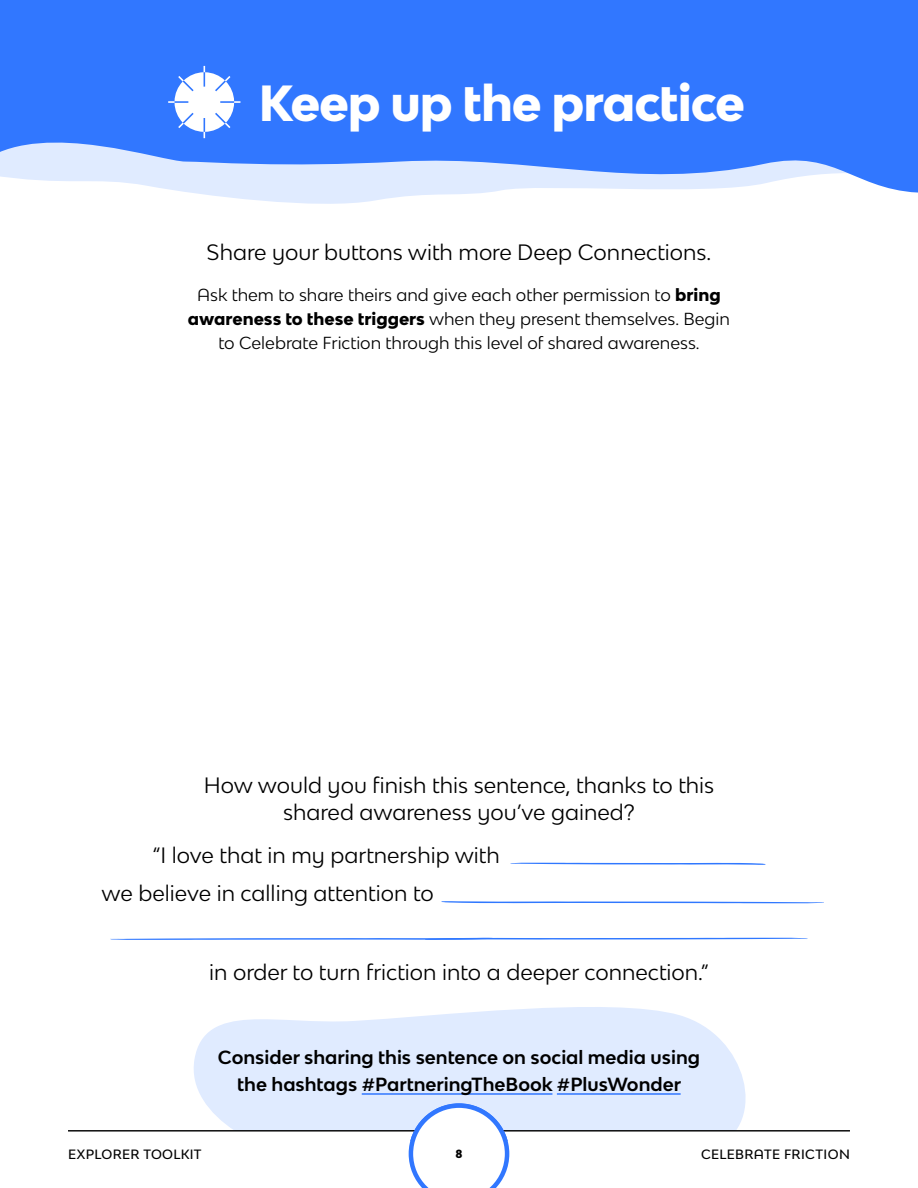
<style>
.page{position:relative;width:918px;height:1188px;background:#fff}
.page>*{position:absolute;margin:0;border:0;box-sizing:border-box;transform-origin:0 0}
.t1{font:800 48px "Bw Modelica SS01";letter-spacing:-.025em;color:#fff}
.t2{font:21px/27px "Bw Modelica SS01";color:#000;text-align:center}
.t3{font:700 18px/27px "Bw Modelica SS01";color:#000;text-align:center}
.t4{font:16.5px/24px "Bw Modelica SS01";color:#000;text-align:center}
.t5{font:500 12.75px "Bw Modelica SS01";letter-spacing:.025em;color:#000}
.t6{font:800 11.25px "Bw Modelica SS01";color:#000}
.s1{font-weight:800}
</style>
<div class="page">
<svg style="left:194px;top:1007px;width:574px;height:125px;background:#e4edfe"></svg>
<svg style="left:203px;top:194px;width:250px;height:10px;fill:#e0ebff"></svg>
<svg style="left:0;top:0;width:918px;height:194px;background:#4e8aff"></svg>
<svg style="left:168px;top:66px;width:72px;height:72px"></svg>
<hr style="left:362px;top:1093px;width:190px;height:2px;background:#3177ff">
<hr style="left:557px;top:1093px;width:124px;height:2px;background:#3177ff">
<div style="left:142px;top:1131px;width:603px;height:10px;background:#fff"></div>
<svg style="left:510px;top:863px;width:256px;height:2px"></svg>
<svg style="left:441px;top:901px;width:383px;height:2px"></svg>
<svg style="left:110px;top:938px;width:698px;height:2px"></svg>
<hr style="left:68px;top:1130px;width:782px;height:1px;background:#000">
<svg style="left:409px;top:1103px;width:100px;height:85px"></svg>
<h1 class="t1" style="left:259px;top:72px;width:488px">Keep up the practice</h1>
<p class="t2" style="left:207px;top:238px;width:506px">Share your buttons with more Deep Connections.</p>
<p class="t4" style="left:188px;top:282px;width:544px">Ask them to share theirs and give each other permission to <span class="s1">bring awareness to these triggers</span> when they present themselves. Begin to Celebrate Friction through this level of shared awareness.</p>
<p class="t2" style="left:204px;top:771px;width:512px">How would you finish this sentence, thanks to this shared awareness you’ve gained?</p>
<p class="t2" style="left:102px;top:835px;width:400px;line-height:38.4px;text-align:left;text-indent:51px">“I love that in my partnership with we believe in calling attention to</p>
<p class="t2" style="left:209px;top:958px;width:501px">in order to turn friction into a deeper connection.”</p>
<p class="t3" style="left:218px;top:1043px;width:484px">Consider sharing this sentence on social media using the hashtags #PartneringTheBook #PlusWonder</p>
<p class="t5" style="left:68px;top:1146px;width:135px">EXPLORER CTOOLKIT</p>
<p class="t5" style="left:153px;top:1146px;width:86px">URRICULUM</p>
<p class="t6" style="left:455px;top:1147px;width:9px">85</p>
<p class="t5" style="left:701px;top:1146px;width:150px">CELEBRATE FRICTION</p>
</div>
